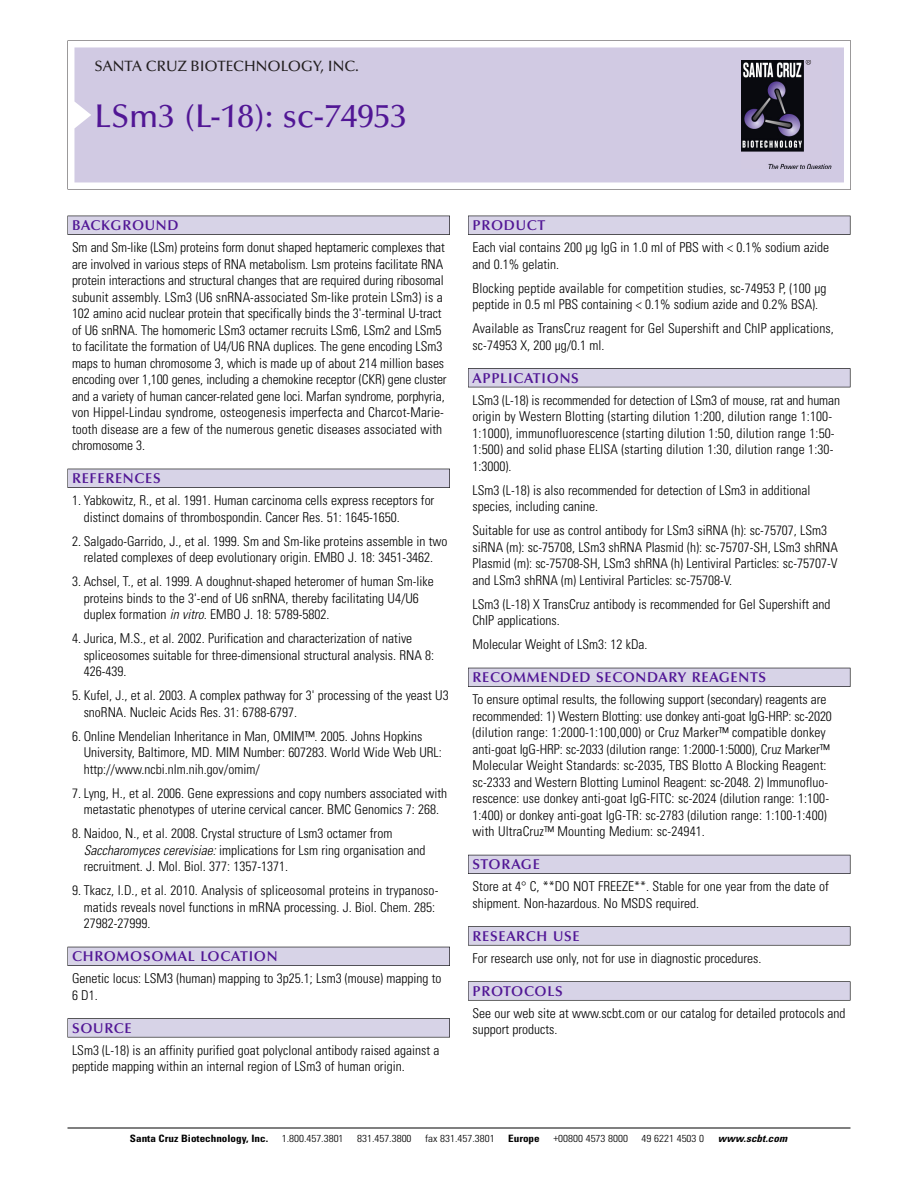
<style>
.page{position:relative;width:918px;height:1188px;background:#fff}
.page>*{position:absolute;margin:0;border:0;box-sizing:border-box;transform-origin:0 0}
.t1{font:500 33px "Optima";color:#511695}
.t2{font:500 15px "Optima";color:#231f20}
.t3{font:600 14.25px "Optima";letter-spacing:.05em;color:#511695}
.t4{font:300 condensed 13.5px/16.5px "Univers";color:#000}
.t5{font:300 condensed 10.2px "Univers";color:#000;scale:1.1 1}
.t6{font:700 condensed 10.2px "Univers";color:#000;scale:1.1 1}
.t7{font:italic 700 condensed 10.2px "Univers";letter-spacing:.005em;color:#000;scale:1.1 1}
.s1{font-style:italic}
</style>
<div class="page">
<svg style="left:68px;top:40px;width:783px;height:149px"></svg>
<div style="left:74px;top:47px;width:770px;height:135px;background:#d1cae3"></div>
<img style="left:741px;top:60px;width:90px;height:108px">
<div style="left:68px;top:216px;width:382px;height:19px;background:#525155"></div>
<div style="left:68px;top:216px;width:381px;height:18px;background:#d7d3e7"></div>
<div style="left:68px;top:469px;width:382px;height:19px;background:#515055"></div>
<div style="left:68px;top:469px;width:381px;height:18px;background:#d7d3e7"></div>
<div style="left:68px;top:947px;width:382px;height:19px;background:#525158"></div>
<div style="left:68px;top:947px;width:381px;height:18px;background:#d7d3e7"></div>
<div style="left:68px;top:1018px;width:382px;height:19px;background:#575759"></div>
<div style="left:68px;top:1019px;width:381px;height:18px;background:#d7d3e7"></div>
<div style="left:468px;top:216px;width:382px;height:19px;background:#525155"></div>
<div style="left:468px;top:216px;width:382px;height:18px;background:#d7d3e7"></div>
<div style="left:468px;top:368px;width:382px;height:19px;background:#525155"></div>
<div style="left:468px;top:369px;width:382px;height:18px;background:#d7d3e7"></div>
<div style="left:468px;top:668px;width:382px;height:19px;background:#525158"></div>
<div style="left:468px;top:668px;width:382px;height:18px;background:#d7d3e7"></div>
<div style="left:468px;top:855px;width:382px;height:19px;background:#54535a"></div>
<div style="left:468px;top:855px;width:382px;height:18px;background:#d7d3e7"></div>
<svg style="left:468px;top:926px;width:382px;height:20px"></svg>
<div style="left:468px;top:927px;width:382px;height:18px;background:#d7d3e7"></div>
<div style="left:468px;top:981px;width:382px;height:20px;background:#666667"></div>
<div style="left:468px;top:982px;width:382px;height:18px;background:#d7d3e7"></div>
<hr style="left:68px;top:1128px;width:782px;height:1px;background:#000">
<p class="t2" style="left:94px;top:61px;width:266px">SANTA CRUZ BIOTECHNOLOGY, INC.</p>
<h1 class="t1" style="left:94px;top:103px;width:314px">LSm3 (L-18): sc-74953</h1>
<p class="t3" style="left:72px;top:219px;width:108px">BACKGROUND</p>
<p class="t4" style="left:72px;top:240px;width:376px">Sm and Sm-like (LSm) proteins form donut shaped heptameric complexes that are involved in various steps of RNA metabolism. Lsm proteins facilitate RNA protein interactions and structural changes that are required during ribosomal subunit assembly. LSm3 (U6 snRNA-associated Sm-like protein LSm3) is a 102 amino acid nuclear protein that specifically binds the 3'-terminal U-tract of U6 snRNA. The homomeric LSm3 octamer recruits LSm6, LSm2 and LSm5 to facilitate the formation of U4/U6 RNA duplices. The gene encoding LSm3 maps to human chromosome 3, which is made up of about 214 million bases encoding over 1,100 genes, including a chemokine receptor (CKR) gene cluster and a variety of human cancer-related gene loci. Marfan syndrome, porphyria, von Hippel-Lindau syndrome, osteogenesis imperfecta and Charcot-Marie&shy;tooth disease are a few of the numerous genetic diseases associated with chromosome 3.</p>
<p class="t3" style="left:72px;top:473px;width:90px">REFERENCES</p>
<p class="t4" style="left:84px;top:493px;width:352px;text-indent:-12px">1. Yabkowitz, R., et al. 1991. Human carcinoma cells express receptors for distinct domains of thrombospondin. Cancer Res. 51: 1645-1650.</p>
<p class="t4" style="left:72px;top:534px;width:377px;text-align:center">2. Salgado-Garrido, J., et al. 1999. Sm and Sm-like proteins assemble in two related complexes of deep evolutionary origin. EMBO J. 18: 3451-3462.</p>
<p class="t4" style="left:84px;top:574px;width:352px;text-indent:-12px">3. Achsel, T., et al. 1999. A doughnut-shaped heteromer of human Sm-like proteins binds to the 3'-end of U6 snRNA, thereby facilitating U4/U6 duplex formation <span class="s1">in vitro.</span> EMBO J. 18: 5789-5802.</p>
<p class="t4" style="left:84px;top:631px;width:352px;text-indent:-12px">4. Jurica, M.S., et al. 2002. Purification and characterization of native spliceosomes suitable for three-dimensional structural analysis. RNA 8:<br>426-439.</p>
<p class="t4" style="left:84px;top:688px;width:367px;text-indent:-12px">5. Kufel, J., et al. 2003. A complex pathway for 3' processing of the yeast U3 snoRNA. Nucleic Acids Res. 31: 6788-6797.</p>
<p class="t4" style="left:84px;top:729px;width:360px;text-indent:-12px">6. Online Mendelian Inheritance in Man, OMIM™. 2005. Johns Hopkins<br>University, Baltimore, MD. MIM Number: 607283. World Wide Web URL: http://www.ncbi.nlm.nih.gov/omim/</p>
<p class="t4" style="left:72px;top:786px;width:377px;text-align:center">7. Lyng, H., et al. 2006. Gene expressions and copy numbers associated with metastatic phenotypes of uterine cervical cancer. BMC Genomics 7: 268.</p>
<p class="t4" style="left:84px;top:826px;width:343px;text-indent:-12px">8. Naidoo, N., et al. 2008. Crystal structure of Lsm3 octamer from<br><span class="s1">Saccharomyces cerevisiae:</span> implications for Lsm ring organisation and recruitment. J. Mol. Biol. 377: 1357-1371.</p>
<p class="t4" style="left:84px;top:883px;width:356px;text-indent:-12px">9. Tkacz, I.D., et al. 2010. Analysis of spliceosomal proteins in trypanoso&shy;matids reveals novel functions in mRNA processing. J. Biol. Chem. 285:<br>27982-27999.</p>
<p class="t3" style="left:72px;top:951px;width:207px">CHROMOSOMAL LOCATION</p>
<p class="t4" style="left:72px;top:971px;width:371px">Genetic locus: LSM3 (human) mapping to 3p25.1; Lsm3 (mouse) mapping to<br>6 D1.</p>
<p class="t3" style="left:72px;top:1022px;width:61px">SOURCE</p>
<p class="t4" style="left:72px;top:1043px;width:369px">LSm3 (L-18) is an affinity purified goat polyclonal antibody raised against a peptide mapping within an internal region of LSm3 of human origin.</p>
<p class="t3" style="left:473px;top:219px;width:74px">PRODUCT</p>
<p class="t4" style="left:473px;top:240px;width:358px">Each vial contains 200 µg IgG in 1.0 ml of PBS with &lt; 0.1% sodium azide and 0.1% gelatin.</p>
<p class="t4" style="left:473px;top:281px;width:356px">Blocking peptide available for competition studies, sc-74953 P, (100 µg peptide in 0.5 ml PBS containing &lt; 0.1% sodium azide and 0.2% BSA).</p>
<p class="t4" style="left:473px;top:321px;width:363px">Available as TransCruz reagent for Gel Supershift and ChIP applications, sc-74953 X, 200 µg/0.1 ml.</p>
<p class="t3" style="left:473px;top:372px;width:108px">APPLICATIONS</p>
<p class="t4" style="left:473px;top:393px;width:369px">LSm3 (L-18) is recommended for detection of LSm3 of mouse, rat and human origin by Western Blotting (starting dilution 1:200, dilution range 1:100- 1:1000), immunofluorescence (starting dilution 1:50, dilution range 1:50- 1:500) and solid phase ELISA (starting dilution 1:30, dilution range 1:30- 1:3000).</p>
<p class="t4" style="left:473px;top:483px;width:339px">LSm3 (L-18) is also recommended for detection of LSm3 in additional species, including canine.</p>
<p class="t4" style="left:473px;top:523px;width:367px">Suitable for use as control antibody for LSm3 siRNA (h): sc-75707, LSm3 siRNA (m): sc-75708, LSm3 shRNA Plasmid (h): sc-75707-SH, LSm3 shRNA Plasmid (m): sc-75708-SH, LSm3 shRNA (h) Lentiviral Particles: sc-75707-V and LSm3 shRNA (m) Lentiviral Particles: sc-75708-V.</p>
<p class="t4" style="left:473px;top:597px;width:359px">LSm3 (L-18) X TransCruz antibody is recommended for Gel Supershift and<br>ChIP applications.</p>
<p class="t4" style="left:473px;top:637px;width:177px">Molecular Weight of LSm3: 12 kDa.</p>
<p class="t3" style="left:473px;top:672px;width:295px">RECOMMENDED SECONDARY REAGENTS</p>
<p class="t4" style="left:473px;top:692px;width:361px">To ensure optimal results, the following support (secondary) reagents are recommended: 1) Western Blotting: use donkey anti-goat IgG-HRP: sc-2020 (dilution range: 1:2000-1:100,000) or Cruz Marker™ compatible donkey anti-goat IgG-HRP: sc-2033 (dilution range: 1:2000-1:5000), Cruz Marker™ Molecular Weight Standards: sc-2035, TBS Blotto A Blocking Reagent: sc-2333 and Western Blotting Luminol Reagent: sc-2048. 2) Immunofluo&shy;rescence: use donkey anti-goat IgG-FITC: sc-2024 (dilution range: 1:100- 1:400) or donkey anti-goat IgG-TR: sc-2783 (dilution range: 1:100-1:400) with UltraCruz™ Mounting Medium: sc-24941.</p>
<p class="t3" style="left:473px;top:859px;width:69px">STORAGE</p>
<p class="t4" style="left:473px;top:879px;width:358px">Store at 4° C, **DO NOT FREEZE**. Stable for one year from the date of shipment. Non-hazardous. No MSDS required.</p>
<p class="t3" style="left:473px;top:930px;width:109px">RESEARCH USE</p>
<p class="t4" style="left:473px;top:951px;width:290px">For research use only, not for use in diagnostic procedures.</p>
<p class="t3" style="left:473px;top:985px;width:92px">PROTOCOLS</p>
<p class="t4" style="left:473px;top:1006px;width:375px">See our web site at www.scbt.com or our catalog for detailed protocols and support products.</p>
<p class="t6" style="left:130px;top:1135px;width:127px">Santa Cruz Biotechnology, Inc.</p>
<p class="t5" style="left:282px;top:1135px;width:58px">1.800.457.3801</p>
<p class="t5" style="left:357px;top:1135px;width:51px">831.457.3800</p>
<p class="t5" style="left:425px;top:1135px;width:65px">fax 831.457.3801</p>
<p class="t6" style="left:508px;top:1135px;width:30px">Europe</p>
<p class="t5" style="left:553px;top:1135px;width:69px">+00800 4573 8000</p>
<p class="t5" style="left:642px;top:1135px;width:58px">49 6221 4503 0</p>
<p class="t7" style="left:718px;top:1135px;width:64px">www.scbt.com</p>
</div>
